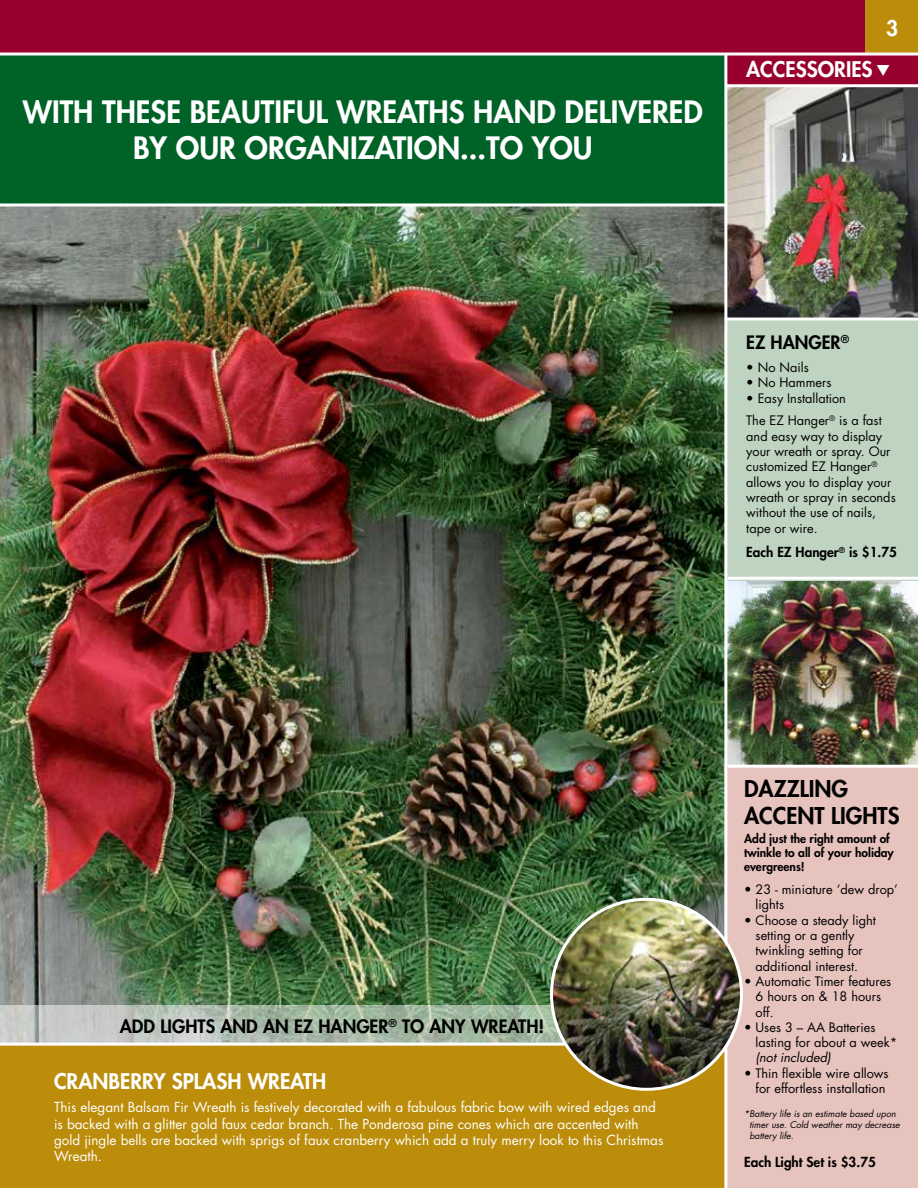
<style>
.page{position:relative;width:918px;height:1188px;background:#fff}
.page>*{position:absolute;margin:0;border:0;box-sizing:border-box;transform-origin:0 0}
.t1{font:800 30px/36px "Futura";color:#fff;text-align:center}
.t2{font:800 22.5px/27px "Futura";color:#000}
.t3{font:800 21px "Futura";color:#fff}
.t4{font:800 18px "Futura";color:#000}
.t5{font:13.5px/16.2px "Futura";color:#fff}
.t6{font:800 13.5px "Futura";color:#000}
.t7{font:12.75px/15.3px "Futura";color:#000}
.t8{font:italic 12.75px "Futura";color:#000}
.t9{font:800 12px/14.4px "Futura";color:#000}
.t10{font:italic 9px/10.8px "Futura";color:#000}
</style>
<div class="page">
<div style="left:0;top:1044px;width:725px;height:144px;background:#bb8d0a"></div>
<div style="left:0;top:0;width:865px;height:55px;background:#98002e"></div>
<img style="left:0;top:206px;width:724px;height:799px">
<div style="left:865px;top:0;width:53px;height:55px;background:#bb8d0a"></div>
<div style="left:0;top:54px;width:918px;height:150px;background:#006227"></div>
<hr style="left:0;top:203px;width:728px;height:3px;background:#fff">
<hr style="left:0;top:1043px;width:725px;height:3px;background:#fff">
<svg style="left:0;top:1005px;width:563px;height:38px;background:#b2c0b2"></svg>
<div style="left:726px;top:54px;width:192px;height:31px;background:#98002e"></div>
<div style="left:728px;top:706px;width:190px;height:482px;background:#e7c3be"></div>
<div style="left:728px;top:221px;width:190px;height:376px;background:#bed3c0"></div>
<img style="left:727px;top:87px;width:191px;height:231px">
<img style="left:728px;top:581px;width:190px;height:184px">
<hr style="left:725px;top:318px;width:193px;height:3px;background:#fff">
<hr style="left:728px;top:577px;width:190px;height:3px;background:#fff">
<hr style="left:728px;top:765px;width:190px;height:3px;background:#fff">
<hr style="left:724px;top:54px;width:3px;height:1134px;background:#fff">
<hr style="left:726px;top:84px;width:192px;height:3px;background:#fff">
<svg style="left:0;top:52px;width:918px;height:4px;background:#d6cac9"></svg>
<img style="left:552px;top:899px;width:190px;height:190px;border-radius:95px">
<h1 class="t1" style="left:23px;top:93px;width:682px">WITH THESE BEAUTIFUL WREATHS HAND DELIVERED<br>BY OUR ORGANIZATION...TO YOU</h1>
<h3 class="t3" style="left:746px;top:56px;width:128px">ACCESSORIES</h3>
<h3 class="t3" style="left:886px;top:14px;width:14px">3</h3>
<h3 class="t4" style="left:746px;top:330px;width:104px">EZ HANGER<sup>®</sup></h3>
<p class="t7" style="left:746px;top:359px;width:64px">• No Nails</p>
<p class="t7" style="left:746px;top:375px;width:87px">• No Hammers</p>
<p class="t7" style="left:746px;top:386px;width:137px;line-height:22.8px">• Easy Installation<br>The EZ Hanger<sup>®</sup> is a fast</p>
<p class="t7" style="left:746px;top:428px;width:151px">and easy way to display your wreath or spray. Our customized EZ Hanger<sup>® </sup>allows you to display your wreath or spray in seconds without the use of nails, tape or wire.</p>
<p class="t6" style="left:746px;top:543px;width:152px">Each EZ Hanger<sup>®</sup> is $1.75</p>
<h3 class="t4" style="left:120px;top:1015px;width:426px">ADD LIGHTS AND AN EZ HANGER<sup>®</sup> TO ANY WREATH!</h3>
<h3 class="t3" style="left:54px;top:1067px;width:274px">CRANBERRY SPLASH WREATH</h3>
<p class="t5" style="left:54px;top:1099px;width:611px">This elegant Balsam Fir Wreath is festively decorated with a fabulous fabric bow with wired edges and is backed with a glitter gold faux cedar branch. The Ponderosa pine cones which are accented with gold jingle bells are backed with sprigs of faux cranberry which add a truly merry look to this Christmas Wreath.</p>
<h2 class="t2" style="left:744px;top:774px;width:157px">DAZZLING<br>ACCENT LIGHTS</h2>
<p class="t9" style="left:744px;top:831px;width:151px">Add just the right amount of twinkle to all of your holiday evergreens!</p>
<p class="t7" style="left:756px;top:882px;width:144px;text-indent:-11px">• 23 - miniature ‘dew drop’ lights</p>
<p class="t7" style="left:756px;top:912px;width:122px;text-indent:-11px">• Choose a steady light setting or a gently twinkling setting for additional interest.</p>
<p class="t7" style="left:756px;top:973px;width:137px;text-indent:-11px">• Automatic Timer features<br>6 hours on &amp; 18 hours off.</p>
<p class="t7" style="left:756px;top:1019px;width:143px;text-indent:-11px">• Uses 3 – AA Batteries lasting for about a week*</p>
<p class="t8" style="left:756px;top:1049px;width:77px">(not included)</p>
<p class="t7" style="left:744px;top:1065px;width:146px;text-align:right">• Thin flexible wire allows for effortless installation</p>
<p class="t10" style="left:749px;top:1108px;width:152px;text-indent:-5px">*Battery life is an estimate based upon timer use. Cold weather may decrease battery life.</p>
<p class="t6" style="left:744px;top:1153px;width:133px">Each Light Set is $3.75</p>
</div>
